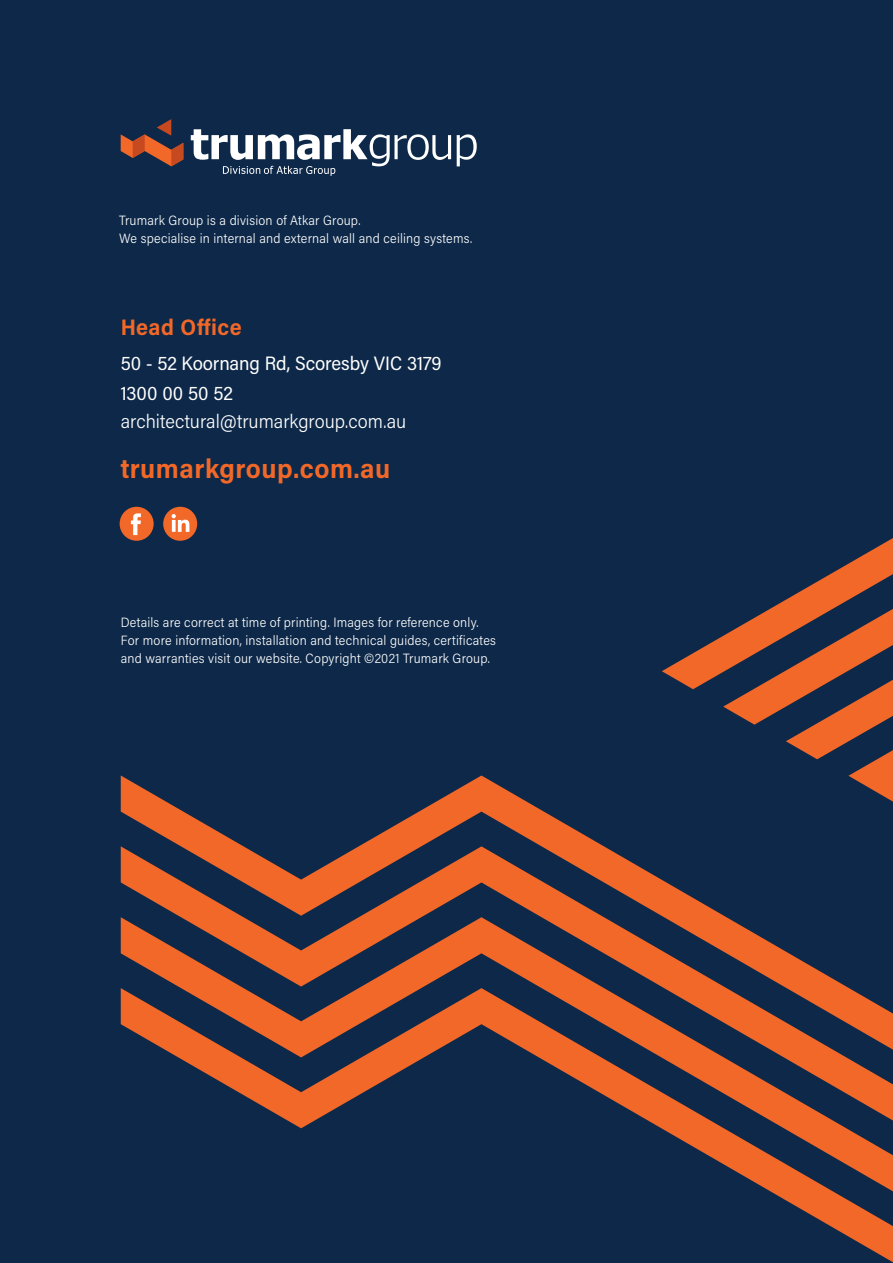
<style>
.page{position:relative;width:893px;height:1263px;background:#0d2848}
.page>*{position:absolute;margin:0;border:0;box-sizing:border-box;transform-origin:0 0}
.t1{font:700 27px "Acumin Pro Semi Cond";letter-spacing:.02em;color:#f26828}
.t2{font:700 22.5px "Acumin Pro Semi Cond";letter-spacing:.02em;color:#f26828}
.t3{font:19.5px/30px "Acumin Pro Semi Cond";letter-spacing:-.005em;color:#fff}
.t4{font:300 19.5px "Acumin Pro Semi Cond";color:#fff}
.t5{font:300 13.5px/18px "Acumin Pro Semi Cond";letter-spacing:.015em;color:#fff}
</style>
<div class="page">
<svg style="left:191px;top:129px;width:260px;height:47px"></svg>
<svg style="left:457px;top:134px;width:20px;height:32px"></svg>
<svg style="left:121px;top:119px;width:62px;height:47px"></svg>
<svg style="left:121px;top:775px;width:482px;height:71px"></svg>
<svg style="left:121px;top:846px;width:605px;height:71px"></svg>
<svg style="left:121px;top:917px;width:728px;height:71px"></svg>
<svg style="left:121px;top:988px;width:772px;height:274px"></svg>
<svg style="left:662px;top:538px;width:231px;height:264px"></svg>
<div style="left:163px;top:507px;width:34px;height:34px;background:#f26828;border-radius:50%"></div>
<div style="left:120px;top:507px;width:34px;height:34px;background:#f26828;border-radius:50%"></div>
<svg style="left:172px;top:514px;width:17px;height:18px"></svg>
<svg style="left:131px;top:513px;width:10px;height:22px"></svg>
<p class="t5" style="left:119px;top:211px;width:354px">Trumark Group is a division of Atkar Group.<br>We specialise in internal and external wall and ceiling systems.</p>
<h2 class="t2" style="left:121px;top:312px;width:123px">Head Office</h2>
<h3 class="t3" style="left:121px;top:347px;width:322px">50 - 52 Koornang Rd, Scoresby VIC 3179<br>1300 00 50 52</h3>
<h3 class="t4" style="left:121px;top:408px;width:287px">architectural@trumarkgroup.com.au</h3>
<h1 class="t1" style="left:121px;top:449px;width:271px">trumarkgroup.com.au</h1>
<p class="t5" style="left:121px;top:612px;width:377px">Details are correct at time of printing. Images for reference only.<br>For more information, installation and technical guides, certificates and warranties visit our website. Copyright ©2021 Trumark Group.</p>
</div>
